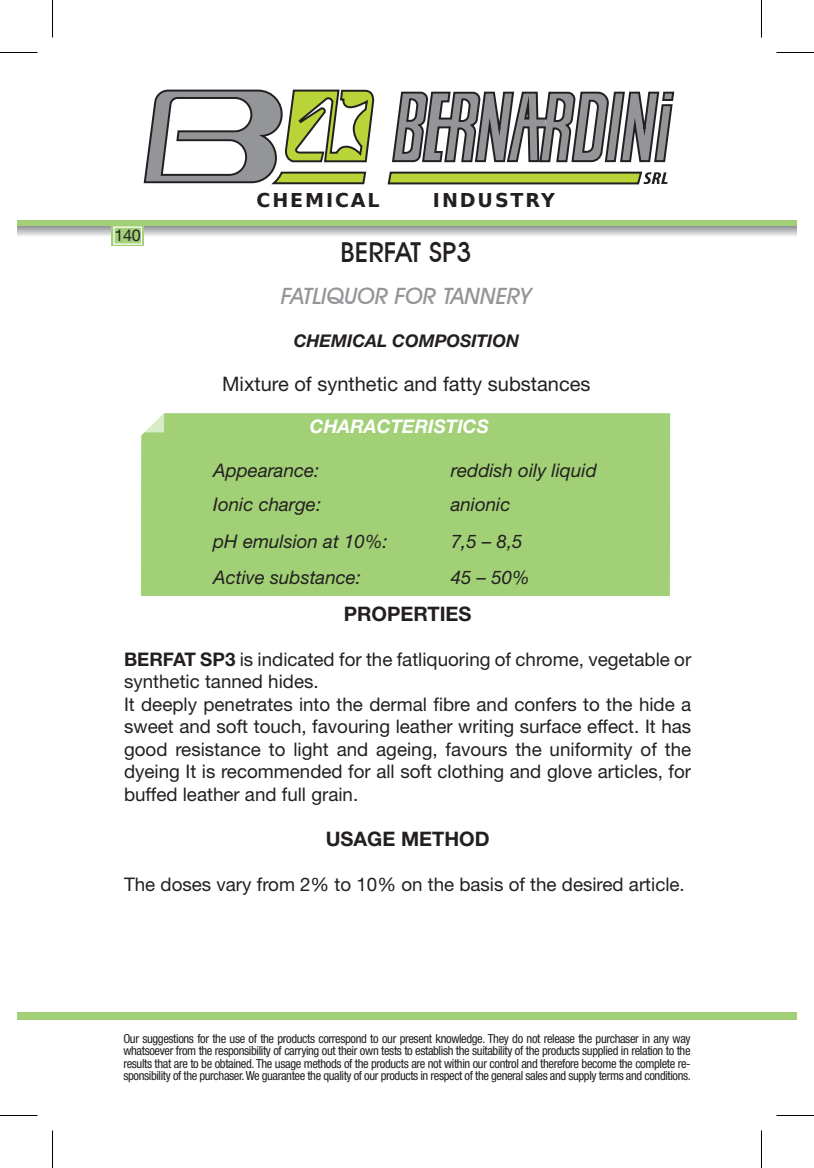
<style>
.page{position:relative;width:814px;height:1168px;background:#fff}
.page>*{position:absolute;margin:0;border:0;box-sizing:border-box;transform-origin:0 0}
.t1{font:500 27.5px "Avant Garde IT Cby BT";color:#231f20}
.t2{font:italic 500 22.5px "Avant Garde IT Cby BT";color:#939598}
.t3{font:20px "Helvetica Neue LT Std";color:#231f20}
.t4{font:700 20px "Helvetica Neue LT Std";color:#231f20}
.t5{font:700 19px "Bitstream Vera Sans";letter-spacing:.1em;color:#231f20}
.t6{font:18.75px/22.5px "Helvetica Neue LT Std";color:#231f20}
.t7{font:italic 18.75px "Helvetica Neue LT Std";color:#231f20}
.t8{font:italic 700 18.75px "Helvetica Neue LT Std";color:#fff}
.t9{font:italic 700 17.5px "Helvetica Neue LT Std";color:#231f20}
.t10{font:16.25px "Helvetica Neue LT Std";color:#231f20}
.t11{font:condensed 12.5px/12.5px "Helvetica Neue LT Std";letter-spacing:-.03em;color:#231f20;text-align:justify}
.s1{font-weight:700}
</style>
<div class="page">
<div style="left:761px;top:220px;width:36px;height:8px;background:#a1d076"></div>
<div style="left:17px;top:220px;width:744px;height:8px;background:#a1d076"></div>
<svg style="left:761px;top:226px;width:36px;height:10px"></svg>
<svg style="left:17px;top:226px;width:744px;height:10px;background:#bfc0c2"></svg>
<svg style="left:143px;top:91px;width:532px;height:93px"></svg>
<svg style="left:145px;top:89px;width:230px;height:96px"></svg>
<svg style="left:386px;top:171px;width:281px;height:14px;background:#95a44e"></svg>
<div style="left:761px;top:1012px;width:36px;height:8px;background:#a1d076"></div>
<div style="left:17px;top:1012px;width:744px;height:8px;background:#a1d076"></div>
<div style="left:111px;top:225px;width:33px;height:21px;background:#a1d076"></div>
<div style="left:113px;top:226px;width:29px;height:19px;background:#a1d076;border:1px solid #fff"></div>
<div style="left:141px;top:413px;width:529px;height:183px;background:#a1d076"></div>
<svg style="left:141px;top:413px;width:23px;height:19px"></svg>
<hr style="left:0;top:52px;width:38px;height:1px;background:#000">
<hr style="left:776px;top:52px;width:38px;height:1px;background:#000">
<hr style="left:0;top:1115px;width:38px;height:1px;background:#000">
<hr style="left:776px;top:1115px;width:38px;height:1px;background:#000">
<hr style="left:52px;top:0;width:1px;height:38px;background:#000">
<hr style="left:52px;top:1130px;width:1px;height:38px;background:#000">
<hr style="left:761px;top:0;width:1px;height:38px;background:#000">
<hr style="left:761px;top:1130px;width:1px;height:38px;background:#000">
<h3 class="t10" style="left:114px;top:226px;width:28px">140</h3>
<h3 class="t5" style="left:256px;top:189px;width:125px">CHEMICAL</h3>
<h3 class="t5" style="left:433px;top:189px;width:123px">INDUSTRY</h3>
<h1 class="t1" style="left:341px;top:236px;width:133px">BERFAT SP3</h1>
<h2 class="t2" style="left:281px;top:282px;width:252px">FATLIQUOR FOR TANNERY</h2>
<h3 class="t9" style="left:294px;top:330px;width:227px">CHEMICAL COMPOSITION</h3>
<h3 class="t3" style="left:222px;top:372px;width:370px">Mixture of synthetic and fatty substances</h3>
<h3 class="t8" style="left:310px;top:415px;width:181px">CHARACTERISTICS</h3>
<h3 class="t7" style="left:213px;top:459px;width:108px">Appearance:</h3>
<h3 class="t7" style="left:451px;top:459px;width:147px">reddish oily liquid</h3>
<h3 class="t7" style="left:213px;top:494px;width:109px">Ionic charge:</h3>
<h3 class="t7" style="left:451px;top:494px;width:61px">anionic</h3>
<h3 class="t7" style="left:213px;top:530px;width:176px">pH emulsion at 10%:</h3>
<h3 class="t7" style="left:451px;top:530px;width:73px">7,5 – 8,5</h3>
<h3 class="t7" style="left:213px;top:567px;width:149px">Active substance:</h3>
<h3 class="t7" style="left:451px;top:567px;width:80px">45 – 50%</h3>
<h3 class="t4" style="left:344px;top:601px;width:129px">PROPERTIES</h3>
<p class="t6" style="left:124px;top:648px;width:568px"><span class="s1">BERFAT SP3</span> is indicated for the fatliquoring of chrome, vegetable or synthetic tanned hides.<br>It deeply penetrates into the dermal fibre and confers to the hide a sweet and soft touch, favouring leather writing surface effect. It has good resistance to light and ageing, favours the uniformity of the dyeing It is recommended for all soft clothing and glove articles, for buffed leather and full grain.</p>
<h3 class="t4" style="left:326px;top:826px;width:165px">USAGE METHOD</h3>
<h3 class="t6" style="left:124px;top:873px;width:562px">The doses vary from 2% to 10% on the basis of the desired article.</h3>
<p class="t11" style="left:123px;top:1032px;width:569px">Our suggestions for the use of the products correspond to our present knowledge. They do not release the purchaser in any way whatsoever from the responsibility of carrying out their own tests to establish the suitability of the products supplied in relation to the results that are to be obtained. The usage methods of the products are not within our control and therefore become the complete re&shy;sponsibility of the purchaser. We guarantee the quality of our products in respect of the general sales and supply terms and conditions.</p>
</div>
